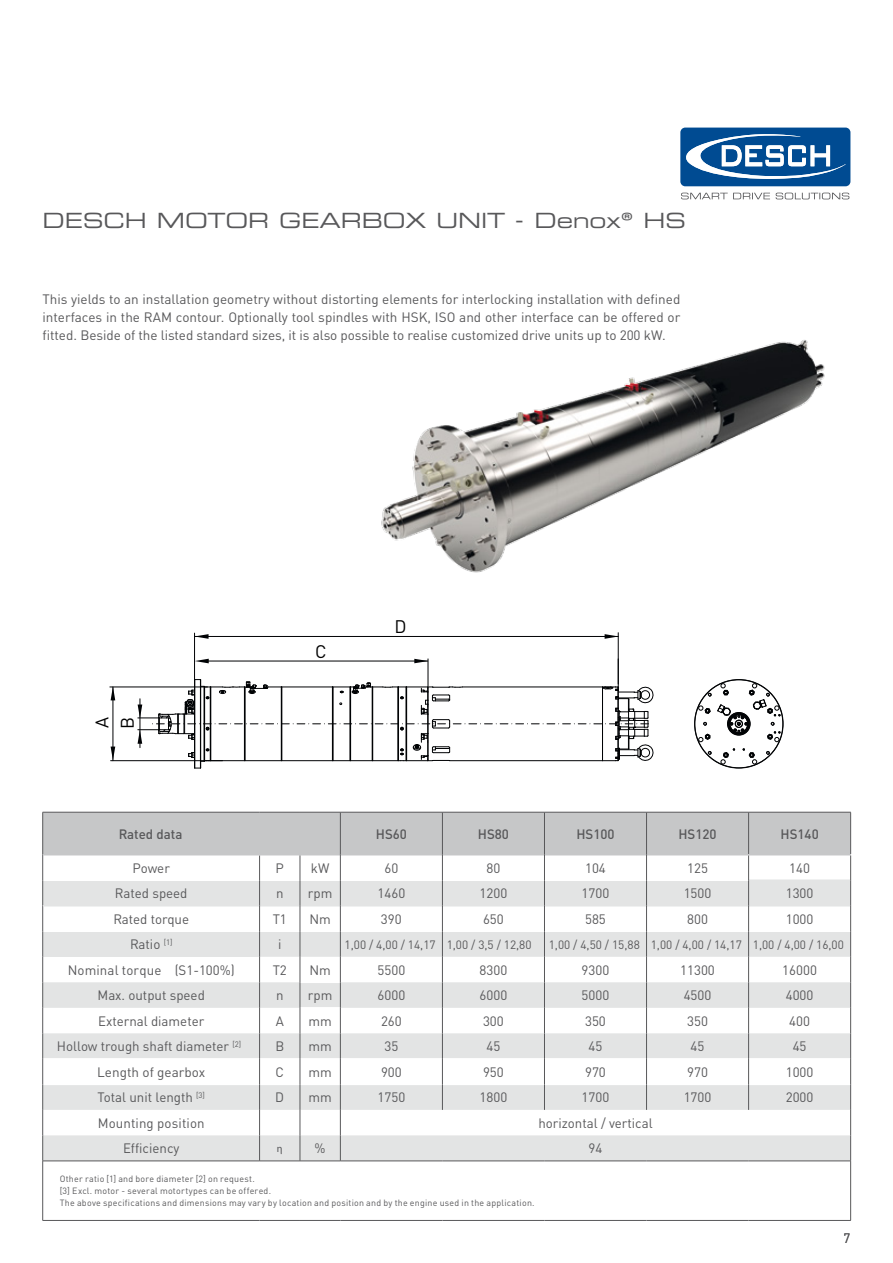
<style>
.page{position:relative;width:893px;height:1263px;background:#fff}
.page>*{position:absolute;margin:0;border:0;box-sizing:border-box;transform-origin:0 0}
.t1{font:21px "Eurostile LT Pro Ex 2";color:#58585a}
.t2{font:18px "DINOT";color:#000}
.t3{font:13.5px/18px "DINOT";color:#58585a;text-align:justify}
.t4{font:500 13.5px "DINOT";color:#58585a}
.t5{font:12px "DINOT";color:#58585a}
.t6{font:10.5px "Myriad Pro";color:#58585a}
.t7{font:9px/12px "DINOT";letter-spacing:.03em;color:#58585a}
</style>
<div class="page">
<div style="left:680px;top:128px;width:170px;height:58px;background:#004b92;border-radius:5px"></div>
<svg style="left:681px;top:193px;width:168px;height:6px"></svg>
<svg style="left:686px;top:134px;width:160px;height:45px"></svg>
<img style="left:381px;top:340px;width:444px;height:233px">
<svg style="left:743px;top:748px;width:14px;height:16px"></svg>
<svg style="left:721px;top:748px;width:14px;height:16px"></svg>
<svg style="left:708px;top:751px;width:4px;height:4px"></svg>
<svg style="left:766px;top:751px;width:4px;height:4px"></svg>
<svg style="left:109px;top:632px;width:545px;height:137px"></svg>
<hr style="left:140px;top:699px;width:1px;height:49px;background:#000204">
<svg style="left:698px;top:683px;width:83px;height:59px"></svg>
<hr style="left:42px;top:1161px;width:1px;height:59px;background:#58585a">
<hr style="left:260px;top:1161px;width:40px;height:1px;background:#58585a">
<hr style="left:300px;top:1161px;width:40px;height:1px;background:#58585a">
<hr style="left:340px;top:1161px;width:102px;height:1px;background:#58585a">
<hr style="left:442px;top:1161px;width:102px;height:1px;background:#58585a">
<hr style="left:544px;top:1161px;width:102px;height:1px;background:#58585a">
<hr style="left:646px;top:1161px;width:103px;height:1px;background:#58585a">
<hr style="left:749px;top:1161px;width:102px;height:1px;background:#58585a">
<hr style="left:850px;top:1161px;width:1px;height:59px;background:#58585a">
<hr style="left:43px;top:1220px;width:217px;height:1px;background:#58585a">
<hr style="left:260px;top:1220px;width:40px;height:1px;background:#58585a">
<hr style="left:300px;top:1220px;width:40px;height:1px;background:#58585a">
<hr style="left:340px;top:1220px;width:102px;height:1px;background:#58585a">
<hr style="left:442px;top:1220px;width:102px;height:1px;background:#58585a">
<hr style="left:544px;top:1220px;width:102px;height:1px;background:#58585a">
<hr style="left:646px;top:1220px;width:103px;height:1px;background:#58585a">
<hr style="left:749px;top:1220px;width:102px;height:1px;background:#58585a">
<hr style="left:43px;top:1161px;width:217px;height:1px;background:#58585a">
<svg style="left:42px;top:812px;width:809px;height:349px"></svg>
<h1 class="t1" style="left:42px;top:206px;width:645px">DESCH MOTOR GEARBOX UNIT - Denox® HS</h1>
<p class="t3" style="left:43px;top:289px;width:639px">This yields to an installation geometry without distorting elements for interlocking installation with defined interfaces in the RAM contour. Optionally tool spindles with HSK, ISO and other interface can be offered or fitted. Beside of the listed standard sizes, it is also possible to realise customized drive units up to 200 kW.</p>
<h2 class="t2" style="left:88px;top:728px;width:12px;rotate:-90deg">A</h2>
<h2 class="t2" style="left:114px;top:729px;width:14px;rotate:-90deg">B</h2>
<h2 class="t2" style="left:315px;top:638px;width:13px">C</h2>
<h2 class="t2" style="left:394px;top:613px;width:14px">D</h2>
<p class="t4" style="left:119px;top:823px;width:65px">Rated data</p>
<p class="t4" style="left:376px;top:823px;width:33px">HS60</p>
<p class="t4" style="left:478px;top:823px;width:33px">HS80</p>
<p class="t4" style="left:576px;top:823px;width:40px">HS100</p>
<p class="t4" style="left:678px;top:823px;width:40px">HS120</p>
<p class="t4" style="left:780px;top:823px;width:40px">HS140</p>
<p class="t3" style="left:133px;top:858px;width:39px">Power</p>
<p class="t3" style="left:276px;top:858px;width:10px">P</p>
<p class="t3" style="left:311px;top:858px;width:20px">kW</p>
<p class="t3" style="left:384px;top:858px;width:15px">60</p>
<p class="t3" style="left:486px;top:858px;width:15px">80</p>
<p class="t3" style="left:585px;top:858px;width:22px">104</p>
<p class="t3" style="left:687px;top:858px;width:22px">125</p>
<p class="t3" style="left:789px;top:858px;width:22px">140</p>
<p class="t3" style="left:115px;top:883px;width:74px">Rated speed</p>
<p class="t3" style="left:276px;top:883px;width:9px">n</p>
<p class="t3" style="left:308px;top:883px;width:26px">rpm</p>
<p class="t3" style="left:378px;top:883px;width:29px">1460</p>
<p class="t3" style="left:480px;top:883px;width:29px">1200</p>
<p class="t3" style="left:582px;top:883px;width:29px">1700</p>
<p class="t3" style="left:684px;top:883px;width:29px">1500</p>
<p class="t3" style="left:786px;top:883px;width:29px">1300</p>
<p class="t3" style="left:113px;top:909px;width:77px">Rated torque</p>
<p class="t3" style="left:273px;top:909px;width:16px">T1</p>
<p class="t3" style="left:309px;top:909px;width:23px">Nm</p>
<p class="t3" style="left:381px;top:909px;width:22px">390</p>
<p class="t3" style="left:483px;top:909px;width:22px">650</p>
<p class="t3" style="left:585px;top:909px;width:22px">585</p>
<p class="t3" style="left:687px;top:909px;width:22px">800</p>
<p class="t3" style="left:786px;top:909px;width:29px">1000</p>
<p class="t3" style="left:130px;top:934px;width:44px">Ratio <sup>[1]</sup></p>
<p class="t3" style="left:278px;top:934px;width:5px">i</p>
<p class="t5" style="left:345px;top:935px;width:188px">1,00 / 4,00 / 14,17 1,00 / 3,5 / 12,80</p>
<p class="t5" style="left:549px;top:935px;width:297px">1,00 / 4,50 / 15,88 1,00 / 4,00 / 14,17 1,00 / 4,00 / 16,00</p>
<p class="t3" style="left:68px;top:960px;width:169px">Nominal torque (S1-100%)</p>
<p class="t3" style="left:273px;top:960px;width:16px">T2</p>
<p class="t3" style="left:309px;top:960px;width:23px">Nm</p>
<p class="t3" style="left:378px;top:960px;width:29px">5500</p>
<p class="t3" style="left:480px;top:960px;width:29px">8300</p>
<p class="t3" style="left:582px;top:960px;width:29px">9300</p>
<p class="t3" style="left:680px;top:960px;width:36px">11300</p>
<p class="t3" style="left:782px;top:960px;width:36px">16000</p>
<p class="t3" style="left:98px;top:985px;width:109px">Max. output speed</p>
<p class="t3" style="left:276px;top:985px;width:9px">n</p>
<p class="t3" style="left:308px;top:985px;width:26px">rpm</p>
<p class="t3" style="left:378px;top:985px;width:29px">6000</p>
<p class="t3" style="left:480px;top:985px;width:29px">6000</p>
<p class="t3" style="left:582px;top:985px;width:29px">5000</p>
<p class="t3" style="left:684px;top:985px;width:29px">4500</p>
<p class="t3" style="left:786px;top:985px;width:29px">4000</p>
<p class="t3" style="left:98px;top:1011px;width:108px">External diameter</p>
<p class="t3" style="left:276px;top:1011px;width:10px">A</p>
<p class="t3" style="left:308px;top:1011px;width:25px">mm</p>
<p class="t3" style="left:381px;top:1011px;width:22px">260</p>
<p class="t3" style="left:483px;top:1011px;width:22px">300</p>
<p class="t3" style="left:585px;top:1011px;width:22px">350</p>
<p class="t3" style="left:687px;top:1011px;width:22px">350</p>
<p class="t3" style="left:789px;top:1011px;width:22px">400</p>
<p class="t3" style="left:57px;top:1036px;width:186px">Hollow trough shaft diameter <sup>[2]</sup></p>
<p class="t3" style="left:275px;top:1036px;width:10px">B</p>
<p class="t3" style="left:308px;top:1036px;width:25px">mm</p>
<p class="t3" style="left:384px;top:1036px;width:15px">35</p>
<p class="t3" style="left:486px;top:1036px;width:15px">45</p>
<p class="t3" style="left:589px;top:1036px;width:15px">45</p>
<p class="t3" style="left:691px;top:1036px;width:15px">45</p>
<p class="t3" style="left:793px;top:1036px;width:15px">45</p>
<p class="t3" style="left:97px;top:1062px;width:109px">Length of gearbox</p>
<p class="t3" style="left:276px;top:1062px;width:10px">C</p>
<p class="t3" style="left:308px;top:1062px;width:25px">mm</p>
<p class="t3" style="left:381px;top:1062px;width:22px">900</p>
<p class="t3" style="left:483px;top:1062px;width:22px">950</p>
<p class="t3" style="left:585px;top:1062px;width:22px">970</p>
<p class="t3" style="left:687px;top:1062px;width:22px">970</p>
<p class="t3" style="left:786px;top:1062px;width:29px">1000</p>
<p class="t3" style="left:97px;top:1087px;width:109px">Total unit length <sup>[3]</sup></p>
<p class="t3" style="left:275px;top:1087px;width:10px">D</p>
<p class="t3" style="left:308px;top:1087px;width:25px">mm</p>
<p class="t3" style="left:378px;top:1087px;width:29px">1750</p>
<p class="t3" style="left:480px;top:1087px;width:29px">1800</p>
<p class="t3" style="left:582px;top:1087px;width:29px">1700</p>
<p class="t3" style="left:684px;top:1087px;width:29px">1700</p>
<p class="t3" style="left:786px;top:1087px;width:29px">2000</p>
<p class="t3" style="left:98px;top:1113px;width:108px">Mounting position</p>
<p class="t3" style="left:538px;top:1113px;width:116px">horizontal / vertical</p>
<p class="t3" style="left:123px;top:1138px;width:58px">Efficiency</p>
<p class="t6" style="left:277px;top:1142px;width:7px">η</p>
<p class="t3" style="left:315px;top:1138px;width:13px">%</p>
<p class="t3" style="left:589px;top:1138px;width:15px">94</p>
<p class="t7" style="left:60px;top:1172px;width:476px">Other ratio [1] and bore diameter [2] on request.<br>[3] Excl. motor - several motortypes can be offered.<br>The above specifications and dimensions may vary by location and position and by the engine used in the application.</p>
<p class="t3" style="left:844px;top:1228px;width:8px">7</p>
</div>
